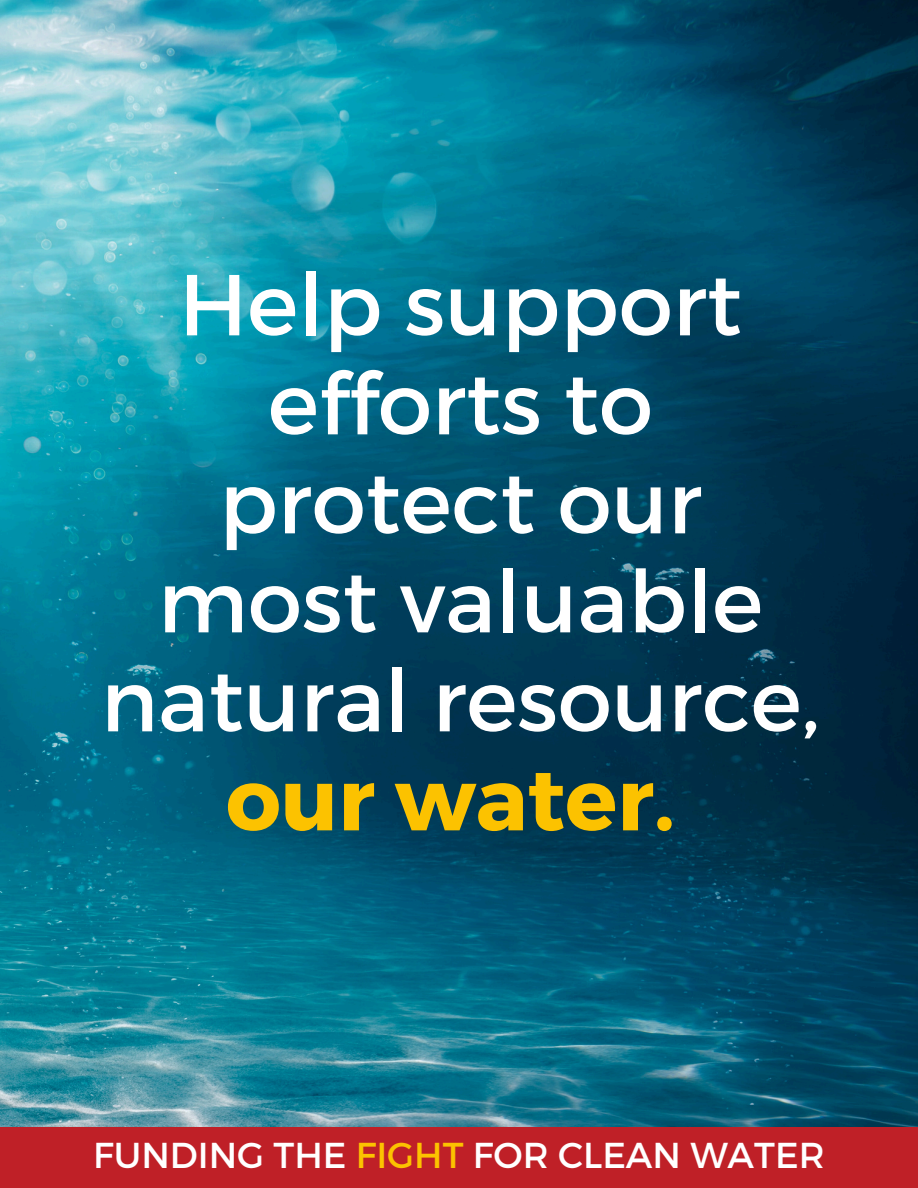
<style>
.page{position:relative;width:918px;height:1188px;background:#fff}
.page>*{position:absolute;margin:0;border:0;box-sizing:border-box;transform-origin:0 0}
.t1{font:86.25px/99px "Montserrat";color:#fff;text-align:center}
.t2{font:700 86.25px "Montserrat";color:#fcc200}
.t3{font:36px "Montserrat";color:#fff}
.s1{color:#fcc200}
</style>
<div class="page">
<img style="left:0;top:0;width:918px;height:1127px">
<div style="left:0;top:1127px;width:918px;height:61px;background:#bf2027"></div>
<p class="t1" style="left:101px;top:255px;width:721px">Help support efforts to protect our most valuable natural resource,</p>
<p class="t2" style="left:226px;top:746px;width:451px">our water.</p>
<p class="t3" style="left:93px;top:1133px;width:733px">FUNDING THE <span class="s1">FIGHT</span> FOR CLEAN WATER</p>
</div>
